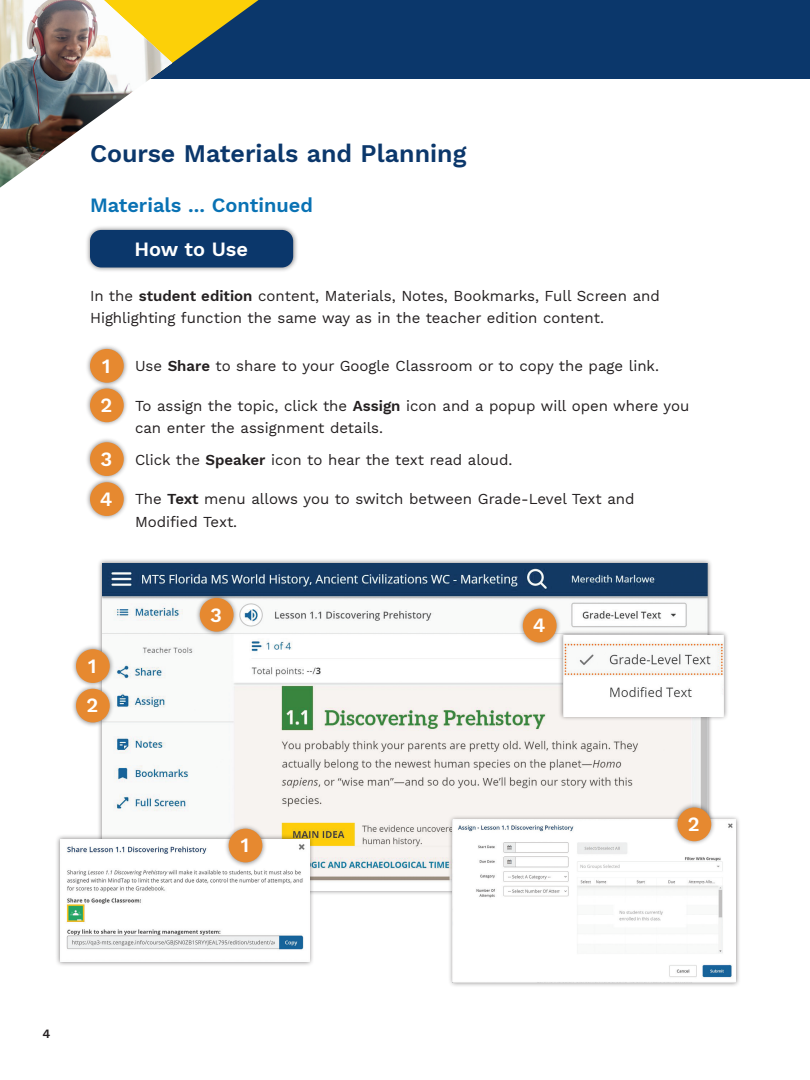
<style>
.page{position:relative;width:810px;height:1080px;background:#fff}
.page>*{position:absolute;margin:0;border:0;box-sizing:border-box;transform-origin:0 0}
.subhead_C{font:600 25px "Work Sans";color:#0b376b}
.Subhead_B{font:600 20px "Work Sans";color:#0972b4}
.Subhead_B-2{font:600 20px "Work Sans";letter-spacing:-.005em;color:#fff}
.Body{font:15px/22.5px "Work Sans";color:#231f20}
.t1{font:600 12.5px "Work Sans";color:#231f20}
.s1{font-weight:600}
</style>
<div class="page">
<div style="left:0;top:0;width:810px;height:79px;background:#0b376b"></div>
<svg style="left:172px;top:0;width:87px;height:63px"></svg>
<img style="left:0;top:0;width:172px;height:188px">
<div style="left:85px;top:344px;width:44px;height:44px;background:#231f20;opacity:.55"></div>
<div style="left:90px;top:349px;width:34px;height:34px;background:#e68930;border-radius:50%"></div>
<div style="left:85px;top:384px;width:44px;height:43px;background:#231f20;opacity:.55"></div>
<div style="left:90px;top:388px;width:34px;height:34px;background:#e68930;border-radius:50%"></div>
<div style="left:85px;top:437px;width:44px;height:44px;background:#231f20;opacity:.55"></div>
<div style="left:90px;top:442px;width:34px;height:34px;background:#e68930;border-radius:50%"></div>
<div style="left:85px;top:477px;width:44px;height:44px;background:#231f20;opacity:.55"></div>
<div style="left:90px;top:482px;width:34px;height:34px;background:#e68930;border-radius:50%"></div>
<div style="left:85px;top:225px;width:213px;height:48px;background:#231f20;opacity:.55"></div>
<div style="left:90px;top:230px;width:203px;height:37px;background:#0b376b;border-radius:11px"></div>
<div style="left:97px;top:558px;width:616px;height:337px;background:#231f20;opacity:.55"></div>
<img style="left:102px;top:563px;width:606px;height:327px">
<div style="left:55px;top:834px;width:260px;height:132px;background:#231f20;opacity:.55"></div>
<img style="left:60px;top:839px;width:249px;height:122px">
<div style="left:558px;top:630px;width:171px;height:91px;background:#231f20;opacity:.55"></div>
<img style="left:563px;top:635px;width:161px;height:81px">
<div style="left:71px;top:644px;width:44px;height:44px;background:#231f20;opacity:.55"></div>
<div style="left:76px;top:649px;width:34px;height:34px;background:#e68930;border-radius:50%"></div>
<div style="left:71px;top:684px;width:44px;height:43px;background:#231f20;opacity:.55"></div>
<div style="left:76px;top:689px;width:34px;height:33px;background:#e68930;border-radius:50%"></div>
<div style="left:224px;top:824px;width:43px;height:43px;background:#231f20;opacity:.55"></div>
<div style="left:229px;top:829px;width:33px;height:33px;background:#e68930;border-radius:50%"></div>
<div style="left:195px;top:593px;width:44px;height:44px;background:#231f20;opacity:.55"></div>
<div style="left:200px;top:598px;width:34px;height:34px;background:#e68930;border-radius:50%"></div>
<div style="left:518px;top:604px;width:44px;height:43px;background:#231f20;opacity:.55"></div>
<div style="left:523px;top:609px;width:34px;height:33px;background:#e68930;border-radius:50%"></div>
<div style="left:448px;top:815px;width:293px;height:173px;background:#231f20;opacity:.55"></div>
<img style="left:453px;top:820px;width:283px;height:163px">
<div style="left:673px;top:803px;width:43px;height:43px;background:#231f20;opacity:.55"></div>
<div style="left:678px;top:808px;width:33px;height:33px;background:#e68930;border-radius:50%"></div>
<p class="subhead_C" style="left:90px;top:135px;width:378px">Course Materials and Planning</p>
<p class="Subhead_B" style="left:90px;top:190px;width:224px">Materials ... Continued</p>
<p class="Subhead_B-2" style="left:134px;top:234px;width:115px">How to Use</p>
<p class="Body" style="left:90px;top:284px;width:572px">In the <span class="s1">student edition</span> content, Materials, Notes, Bookmarks, Full Screen and<br>Highlighting function the same way as in the teacher edition content.</p>
<p class="Subhead_B-2" style="left:102px;top:351px;width:10px">1</p>
<p class="Subhead_B-2" style="left:100px;top:390px;width:13px">2</p>
<p class="Body" style="left:135px;top:354px;width:526px">Use <span class="s1">Share</span> to share to your Google Classroom or to copy the page link.</p>
<p class="Body" style="left:135px;top:394px;width:556px">To assign the topic, click the <span class="s1">Assign</span> icon and a popup will open where you can enter the assignment details.</p>
<p class="Body" style="left:135px;top:448px;width:379px">Click the <span class="s1">Speaker</span> icon to hear the text read aloud.</p>
<p class="Body" style="left:135px;top:487px;width:501px">The <span class="s1">Text</span> menu allows you to switch between Grade-Level Text and<br>Modified Text.</p>
<p class="Subhead_B-2" style="left:100px;top:444px;width:13px">3</p>
<p class="Subhead_B-2" style="left:100px;top:484px;width:14px">4</p>
<p class="Subhead_B-2" style="left:88px;top:651px;width:10px">1</p>
<p class="Subhead_B-2" style="left:86px;top:691px;width:13px">2</p>
<p class="Subhead_B-2" style="left:210px;top:600px;width:13px">3</p>
<p class="Subhead_B-2" style="left:241px;top:830px;width:10px">1</p>
<p class="Subhead_B-2" style="left:533px;top:611px;width:14px">4</p>
<p class="Subhead_B-2" style="left:688px;top:809px;width:13px">2</p>
<p class="t1" style="left:42px;top:1024px;width:9px">4</p>
</div>
